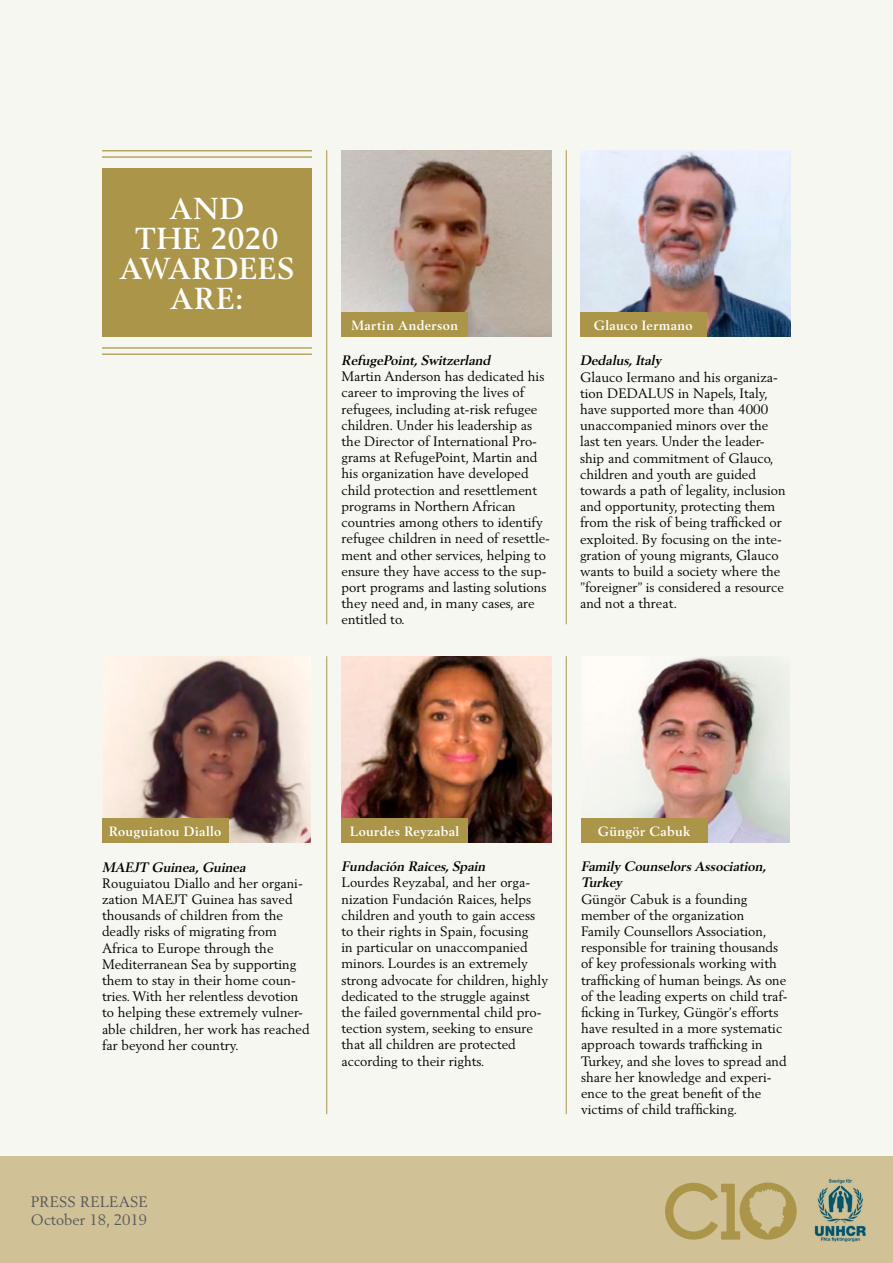
<style>
.page{position:relative;width:893px;height:1263px;background:#f7f7f1}
.page>*{position:absolute;margin:0;border:0;box-sizing:border-box;transform-origin:0 0}
.t1{font:700 30px/30px "Berling";letter-spacing:.035em;color:#fff;text-align:center}
.t2{font:15px/18px "Berling LT Std";color:#57585a}
.t3{font:13.5px/16.2px "Berling LT Std";color:#000}
.t4{font:700 13.35px "Berling";letter-spacing:.03em;color:#fff}
.s1{font-family:"Berling";font-weight:700;font-style:italic}
</style>
<div class="page">
<hr style="left:326px;top:656px;width:1px;height:458px;background:#ab9548">
<hr style="left:326px;top:150px;width:1px;height:474px;background:#ab9548">
<hr style="left:566px;top:656px;width:1px;height:458px;background:#ab9548">
<hr style="left:566px;top:150px;width:1px;height:474px;background:#ab9548">
<img style="left:342px;top:656px;width:209px;height:187px">
<img style="left:342px;top:150px;width:209px;height:187px">
<div style="left:102px;top:168px;width:210px;height:169px;background:#ab9548"></div>
<img style="left:581px;top:656px;width:208px;height:187px">
<img style="left:102px;top:656px;width:208px;height:187px">
<img style="left:580px;top:150px;width:210px;height:187px">
<hr style="left:102px;top:347px;width:210px;height:2px;background:#ab9548">
<hr style="left:102px;top:354px;width:210px;height:1px;background:#ab9548">
<hr style="left:102px;top:150px;width:210px;height:1px;background:#ab9548">
<hr style="left:102px;top:156px;width:210px;height:2px;background:#ab9548">
<div style="left:0;top:1157px;width:893px;height:106px;background:#d0c197"></div>
<div style="left:581px;top:819px;width:126px;height:24px;background:#ab9548"></div>
<div style="left:580px;top:313px;width:126px;height:24px;background:#ab9548"></div>
<div style="left:102px;top:819px;width:126px;height:24px;background:#ab9548"></div>
<div style="left:342px;top:313px;width:126px;height:24px;background:#ab9548"></div>
<div style="left:342px;top:819px;width:126px;height:24px;background:#ab9548"></div>
<svg style="left:665px;top:1182px;width:132px;height:58px"></svg>
<img style="left:814px;top:1179px;width:52px;height:63px">
<p class="t1" style="left:120px;top:193px;width:176px">AND<br>THE 2020<br>AWARDEES<br>ARE:</p>
<p class="t4" style="left:351px;top:317px;width:108px">Martin Anderson</p>
<p class="t3" style="left:342px;top:352px;width:210px"><span class="s1">RefugePoint, Switzerland<br></span>Martin Anderson has dedicated his career to improving the lives of refugees, including at-risk refugee children. Under his leadership as the Director of International Pro&shy;grams at RefugePoint, Martin and his organization have developed child protection and resettlement programs in Northern African countries among others to identify refugee children in need of resettle&shy;ment and other services, helping to ensure they have access to the sup&shy;port programs and lasting solutions they need and, in many cases, are entitled to.</p>
<p class="t4" style="left:594px;top:317px;width:100px">Glauco Iermano</p>
<p class="t3" style="left:580px;top:352px;width:207px"><span class="s1">Dedalus, Italy<br></span>Glauco Iermano and his organiza&shy;tion DEDALUS in Napels, Italy, have supported more than 4000 unaccompanied minors over the last ten years. Under the leader&shy;ship and commitment of Glauco, children and youth are guided towards a path of legality, inclusion and opportunity, protecting them from the risk of being trafficked or exploited. By focusing on the inte&shy;gration of young migrants, Glauco wants to build a society where the ”foreigner” is considered a resource and not a threat.</p>
<p class="t4" style="left:109px;top:823px;width:114px">Rouguiatou Diallo</p>
<p class="t4" style="left:350px;top:823px;width:111px">Lourdes Reyzabal</p>
<p class="t4" style="left:598px;top:823px;width:94px">Güngör Cabuk</p>
<p class="t3" style="left:102px;top:858px;width:209px"><span class="s1">MAEJT Guinea, Guinea<br></span>Rouguiatou Diallo and her organi&shy;zation MAEJT Guinea has saved thousands of children from the deadly risks of migrating from<br>Africa to Europe through the<br>Mediterranean Sea by supporting them to stay in their home coun&shy;tries. With her relentless devotion to helping these extremely vulner&shy;able children, her work has reached far beyond her country.</p>
<p class="t3" style="left:342px;top:858px;width:208px"><span class="s1">Fundación Raices, Spain<br></span>Lourdes Reyzabal, and her orga&shy;nization Fundación Raices, helps children and youth to gain access to their rights in Spain, focusing<br>in particular on unaccompanied minors. Lourdes is an extremely strong advocate for children, highly dedicated to the struggle against the failed governmental child pro&shy;tection system, seeking to ensure that all children are protected according to their rights.</p>
<p class="t3" style="left:581px;top:858px;width:208px"><span class="s1">Family CounselorsAssociation,<br>Turkey<br></span>Güngör Cabuk is a founding member of the organization<br>Family Counsellors Association, responsible for training thousands of key professionals working with trafficking of human beings. As one of the leading experts on child traf&shy;ficking in Turkey, Güngör’s efforts have resulted in a more systematic approach towards trafficking in<br>Turkey, and she loves to spread and share her knowledge and experi&shy;ence to the great benefit of the victims of child trafficking.</p>
<p class="t2" style="left:31px;top:1192px;width:118px">PRESS RELEASE<br>October 18, 2019</p>
</div>
